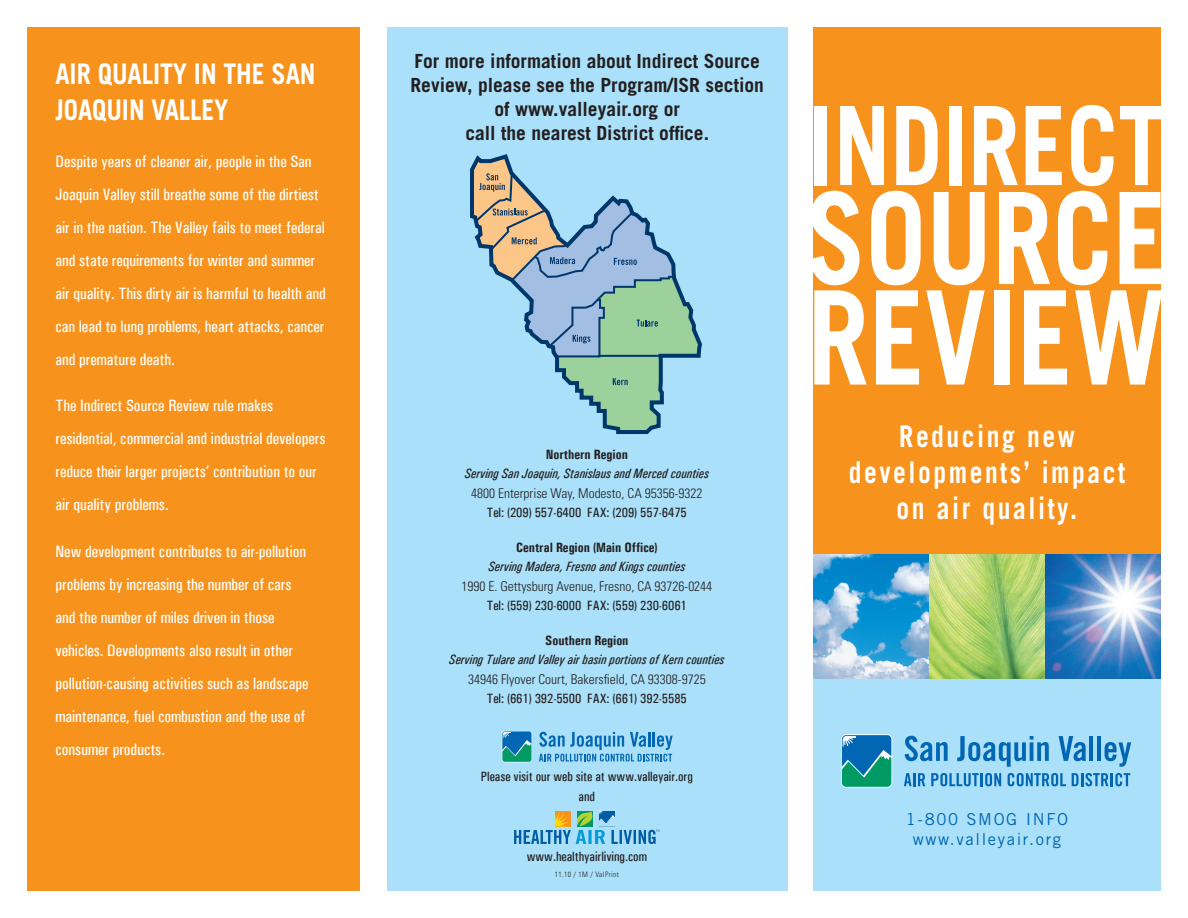
<style>
.page{position:relative;width:1188px;height:918px;background:#fff}
.page>*{position:absolute;margin:0;border:0;box-sizing:border-box;transform-origin:0 0}
.t1{font:700 130.5px "Trade Gothic LT Std";color:#fff;scale:.85 1}
.t2{font:700 127.5px "Trade Gothic LT Std";color:#fff;scale:.85 1}
.t3{font:700 109.5px "Trade Gothic LT Std";color:#fff;scale:.85 1}
.t4{font:700 30px "Trade Gothic LT Std";letter-spacing:.1em;color:#fff;scale:.85 1}
.t5{font:700 28.5px/36px "Trade Gothic LT Std";letter-spacing:-.005em;color:#fff;scale:.9 1}
.t6{font:700 19.5px "Trade Gothic LT Std";color:#231f20}
.t7{font:500 condensed 16.5px/33px "Univers";color:#fff}
.t8{font:16.5px "Trade Gothic LT Std";letter-spacing:.1em;color:#0166b3}
.t9{font:500 condensed 13.5px "Univers";color:#231f20}
.t10{font:italic 500 condensed 13.5px/19.5px "Univers";color:#231f20;text-align:center}
.t11{font:300 condensed 13.5px "Univers LT Std";color:#231f20}
.t12{font:700 condensed 13.5px "Univers";color:#231f20}
.t13{font:300 condensed 7.5px "Univers LT Std";letter-spacing:.05em;color:#231f20}
.s1{font-weight:700;font-style:normal}
</style>
<div class="page">
<img style="left:1044px;top:553px;width:117px;height:127px">
<img style="left:929px;top:553px;width:115px;height:127px">
<img style="left:814px;top:553px;width:115px;height:127px">
<div style="left:814px;top:680px;width:347px;height:211px;background:#aae0f9"></div>
<svg style="left:905px;top:736px;width:43px;height:25px"></svg>
<svg style="left:957px;top:736px;width:92px;height:31px"></svg>
<svg style="left:1059px;top:736px;width:27px;height:25px"></svg>
<hr style="left:1090px;top:736px;width:3px;height:25px;background:#0166b3">
<hr style="left:1097px;top:736px;width:4px;height:25px;background:#0166b3">
<svg style="left:1105px;top:742px;width:26px;height:25px"></svg>
<svg style="left:904px;top:773px;width:21px;height:13px"></svg>
<svg style="left:931px;top:773px;width:70px;height:13px"></svg>
<svg style="left:1008px;top:773px;width:58px;height:13px"></svg>
<svg style="left:1072px;top:773px;width:58px;height:13px"></svg>
<div style="left:841px;top:734px;width:51px;height:54px;border:2px solid #fff;border-radius:4px"></div>
<svg style="left:842px;top:735px;width:49px;height:52px;background:#17889a"></svg>
<div style="left:387px;top:27px;width:401px;height:864px;background:#aae0f9"></div>
<svg style="left:539px;top:732px;width:134px;height:30px"></svg>
<svg style="left:502px;top:731px;width:30px;height:31px"></svg>
<svg style="left:471px;top:157px;width:229px;height:274px"></svg>
<div style="left:814px;top:27px;width:347px;height:526px;background:#f7931d"></div>
<div style="left:27px;top:27px;width:333px;height:864px;background:#f7931d"></div>
<svg style="left:514px;top:811px;width:146px;height:33px"></svg>
<p class="t5" style="left:56px;top:56px;width:291px">AIR QUALITY IN THE SAN<br>JOAQUIN VALLEY</p>
<p class="t7" style="left:56px;top:145px;width:272px">Despite years of cleaner air, people in the San Joaquin Valley still breathe some of the dirtiest air in the nation. The Valley fails to meet federal and state requirements for winter and summer air quality. This dirty air is harmful to health and can lead to lung problems, heart attacks, cancer and premature death.</p>
<p class="t7" style="left:56px;top:389px;width:271px">The Indirect Source Review rule makes residential, commercial and industrial developers reduce their larger projects’ contribution to our air quality problems.</p>
<p class="t7" style="left:56px;top:535px;width:254px">New development contributes to air-pollution problems by increasing the number of cars and the number of miles driven in those vehicles. Developments also result in other pollution-causing activities such as landscape maintenance, fuel combustion and the use of consumer products.</p>
<p class="t6" style="left:414px;top:49px;width:347px">For more information about Indirect Source</p>
<p class="t6" style="left:410px;top:73px;width:355px">Review, please see the Program/ISR section</p>
<p class="t6" style="left:494px;top:97px;width:187px">of www.valleyair.org or</p>
<p class="t6" style="left:465px;top:121px;width:245px">call the nearest District office.</p>
<p class="t10" style="left:465px;top:444px;width:246px"><span class="s1">Northern Region<br></span>Serving San Joaquin, Stanislaus and Merced counties</p>
<p class="t11" style="left:471px;top:485px;width:233px">4800 Enterprise Way, Modesto, CA 95356-9322</p>
<p class="t9" style="left:487px;top:505px;width:201px">Tel: (209) 557-6400 FAX: (209) 557-6475</p>
<p class="t12" style="left:516px;top:539px;width:143px">Central Region (Main Office)</p>
<p class="t10" style="left:488px;top:557px;width:198px">Serving Madera, Fresno and Kings counties</p>
<p class="t11" style="left:461px;top:578px;width:252px">1990 E. Gettysburg Avenue, Fresno, CA 93726-0244</p>
<p class="t9" style="left:487px;top:598px;width:201px">Tel: (559) 230-6000 FAX: (559) 230-6061</p>
<p class="t12" style="left:545px;top:632px;width:85px">Southern Region</p>
<p class="t10" style="left:449px;top:650px;width:277px">Serving Tulare and Valley air basin portions of Kern counties</p>
<p class="t11" style="left:468px;top:671px;width:239px">34946 Flyover Court, Bakersfield, CA 93308-9725</p>
<p class="t9" style="left:487px;top:691px;width:201px">Tel: (661) 392-5500 FAX: (661) 392-5585</p>
<p class="t9" style="left:481px;top:769px;width:213px">Please visit our web site at www.valleyair.org</p>
<p class="t9" style="left:579px;top:788px;width:18px">and</p>
<p class="t9" style="left:527px;top:848px;width:122px">www.healthyairliving.com</p>
<p class="t13" style="left:555px;top:870px;width:66px">11.10 / 1M / ValPrint</p>
<p class="t3" style="left:808px;top:79px;width:421px">INDIRECT</p>
<p class="t2" style="left:806px;top:160px;width:427px">SOURCE</p>
<p class="t1" style="left:807px;top:258px;width:422px">REVIEW</p>
<p class="t4" style="left:899px;top:418px;width:208px">Reducing new</p>
<p class="t4" style="left:849px;top:454px;width:327px">developments’ impact</p>
<p class="t4" style="left:897px;top:490px;width:214px">on air quality.</p>
<p class="t8" style="left:906px;top:809px;width:164px">1-800 SMOG INFO</p>
<p class="t8" style="left:913px;top:829px;width:150px">www.valleyair.org</p>
</div>
